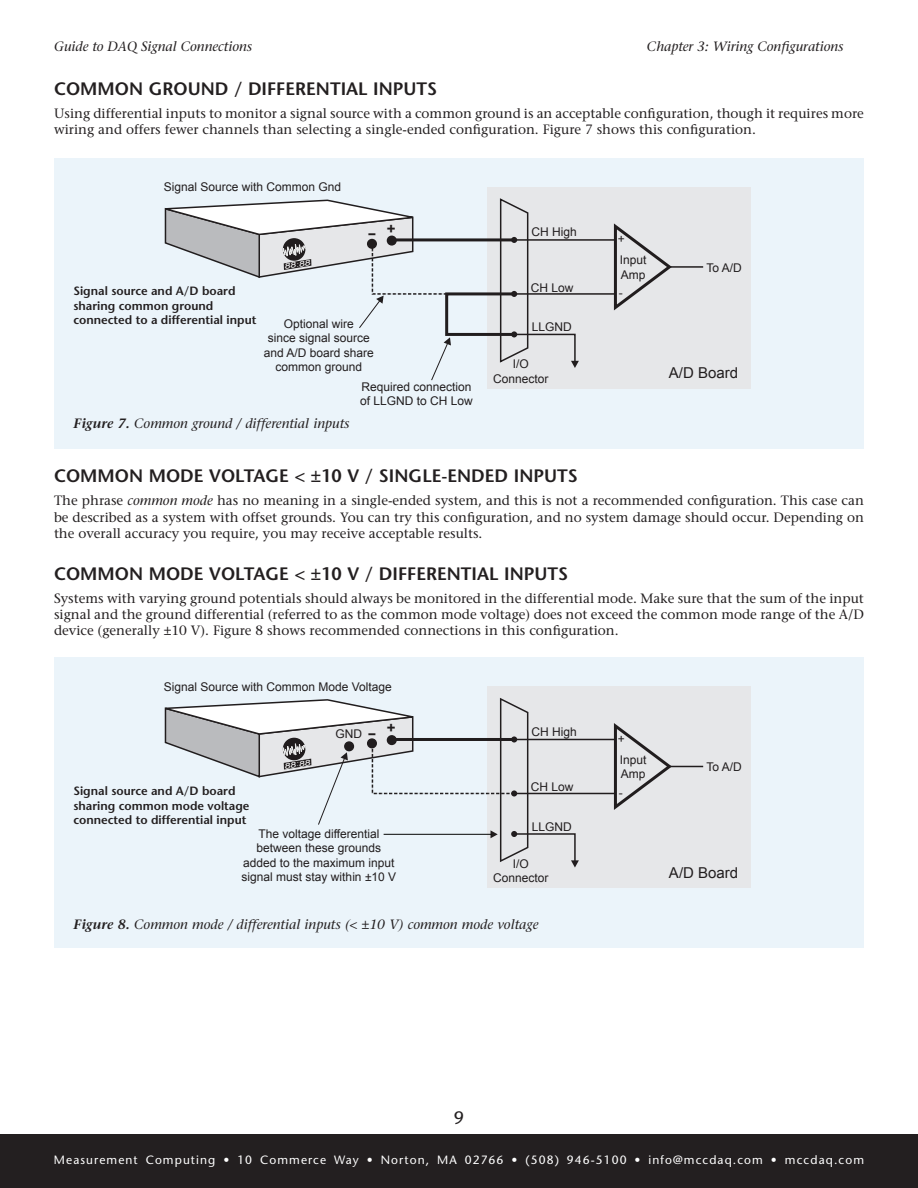
<style>
.page{position:relative;width:918px;height:1188px;background:#fff}
.page>*{position:absolute;margin:0;border:0;box-sizing:border-box;transform-origin:0 0}
.t1{font:600 18px "Stone Sans";color:#231f20}
.t2{font:18px "Stone Sans";color:#231f20}
.t3{font:15px "Arial";color:#211d1e}
.t4{font:700 15px "Arial";color:#211d1e;scale:1.71 1}
.t5{font:13.5px/16.2px "Stone Serif";color:#231f20;text-align:justify}
.t6{font:italic 13.5px "Stone Serif";color:#231f20}
.t7{font:12px/14.4px "Arial";color:#211d1e;text-align:center}
.t8{font:600 12px/14.4px "Stone Sans";color:#231f20}
.t9{font:12px "Stone Sans";letter-spacing:.09em;color:#fff}
.t10{font:italic 7.65px "Arial";color:#fff;scale:1.37 1}
.s1{font-weight:600}
.s2{font-style:italic}
</style>
<div class="page">
<div style="left:0;top:1134px;width:918px;height:54px;background:#231f20"></div>
<div style="left:54px;top:658px;width:810px;height:290px;background:#ebf4fa"></div>
<div style="left:488px;top:686px;width:263px;height:202px;background:#e6e7e9"></div>
<svg style="left:611px;top:723px;width:63px;height:87px"></svg>
<hr style="left:514px;top:739px;width:101px;height:1px;background:#211d1e">
<hr style="left:514px;top:793px;width:101px;height:1px;background:#211d1e">
<hr style="left:669px;top:766px;width:34px;height:1px;background:#211d1e">
<div style="left:54px;top:158px;width:810px;height:290px;background:#ebf4fa"></div>
<div style="left:488px;top:187px;width:263px;height:201px;background:#e6e7e9"></div>
<svg style="left:613px;top:223px;width:58px;height:88px"></svg>
<hr style="left:514px;top:239px;width:101px;height:2px;background:#211d1e">
<hr style="left:514px;top:293px;width:101px;height:2px;background:#211d1e">
<hr style="left:669px;top:266px;width:34px;height:2px;background:#211d1e">
<hr style="left:393px;top:238px;width:121px;height:3px;background:#211d1e">
<div style="left:445px;top:292px;width:71px;height:44px;border:3px solid #211d1e"></div>
<svg style="left:499px;top:198px;width:80px;height:170px"></svg>
<svg style="left:431px;top:337px;width:20px;height:44px"></svg>
<svg style="left:164px;top:697px;width:415px;height:171px"></svg>
<svg style="left:164px;top:199px;width:284px;height:130px"></svg>
<p class="t6" style="left:54px;top:38px;width:200px">Guide to DAQ Signal Connections</p>
<p class="t6" style="left:647px;top:38px;width:198px">Chapter 3: Wiring Configurations</p>
<h1 class="t1" style="left:54px;top:78px;width:374px">Common ground / differential inputs</h1>
<p class="t5" style="left:54px;top:105px;width:811px">Using differential inputs to monitor a signal source with a common ground is an acceptable configuration, though it requires more wiring and offers fewer channels than selecting a single-ended configuration. Figure 7 shows this configuration.</p>
<p class="t7" style="left:164px;top:180px;width:179px">Signal Source with Common Gnd</p>
<p class="t10" style="left:284px;top:262px;width:21px;rotate:-9deg">88 88</p>
<p class="t4" style="left:367px;top:221px;width:18px">- +</p>
<p class="t8" style="left:73px;top:284px;width:184px">Signal source and A/D board sharing common ground connected to a differential input</p>
<p class="t7" style="left:264px;top:317px;width:112px">Optional wire<br>since signal source and A/D board share common ground</p>
<p class="t7" style="left:360px;top:380px;width:114px;text-align:left">Required connection of LLGND to CH Low</p>
<p class="t6" style="left:74px;top:416px;width:278px"><span class="s1">Figure 7.</span> Common ground / differential inputs</p>
<p class="t7" style="left:531px;top:225px;width:47px">CH High</p>
<p class="t7" style="left:531px;top:280px;width:44px">CH Low</p>
<p class="t7" style="left:532px;top:320px;width:42px">LLGND</p>
<p class="t7" style="left:493px;top:357px;width:57px">I/O<br>Connector</p>
<p class="t7" style="left:618px;top:232px;width:9px">+</p>
<p class="t7" style="left:620px;top:253px;width:28px;text-align:left">Input<br>Amp</p>
<p class="t7" style="left:707px;top:260px;width:37px">To A/D</p>
<p class="t7" style="left:619px;top:286px;width:5px">-</p>
<p class="t3" style="left:669px;top:363px;width:71px">A/D Board</p>
<h1 class="t1" style="left:54px;top:465px;width:514px">Common mode voltage &lt; ±10 V / single-ended inputs</h1>
<p class="t5" style="left:54px;top:492px;width:812px">The phrase <span class="s2">common mode</span> has no meaning in a single-ended system, and this is not a recommended configuration. This case can be described as a system with offset grounds. You can try this configuration, and no system damage should occur. Depending on the overall accuracy you require, you may receive acceptable results.</p>
<h1 class="t1" style="left:54px;top:562px;width:505px">Common mode voltage &lt; ±10 V / differential inputs</h1>
<p class="t5" style="left:54px;top:590px;width:811px">Systems with varying ground potentials should always be monitored in the differential mode. Make sure that the sum of the input signal and the ground differential (referred to as the common mode voltage) does not exceed the common mode range of the A/D device (generally ±10 V). Figure 8 shows recommended connections in this configuration.</p>
<p class="t7" style="left:164px;top:679px;width:230px">Signal Source with Common Mode Voltage</p>
<p class="t10" style="left:284px;top:761px;width:21px;rotate:-9deg">88 88</p>
<p class="t4" style="left:367px;top:720px;width:18px">- +</p>
<p class="t7" style="left:335px;top:727px;width:28px">GND</p>
<p class="t8" style="left:73px;top:784px;width:178px">Signal source and A/D board sharing common mode voltage connected to differential input</p>
<p class="t7" style="left:242px;top:827px;width:156px">The voltage differential between these grounds added to the maximum input signal must stay within ±10 V</p>
<p class="t7" style="left:531px;top:724px;width:47px">CH High</p>
<p class="t7" style="left:531px;top:780px;width:44px">CH Low</p>
<p class="t7" style="left:532px;top:819px;width:42px">LLGND</p>
<p class="t7" style="left:493px;top:856px;width:57px">I/O<br>Connector</p>
<p class="t6" style="left:74px;top:916px;width:466px"><span class="s1">Figure 8.</span> Common mode / differential inputs (&lt; ±10 V) common mode voltage</p>
<p class="t7" style="left:618px;top:732px;width:9px">+</p>
<p class="t7" style="left:620px;top:753px;width:28px;text-align:left">Input<br>Amp</p>
<p class="t7" style="left:707px;top:760px;width:37px">To A/D</p>
<p class="t7" style="left:619px;top:786px;width:5px">-</p>
<p class="t3" style="left:669px;top:863px;width:71px">A/D Board</p>
<h1 class="t2" style="left:454px;top:1107px;width:12px">9</h1>
<p class="t9" style="left:54px;top:1152px;width:812px">Measurement Computing • 10 Commerce Way • Norton, MA 02766 • (508) 946-5100 • info@mccdaq.com • mccdaq.com</p>
</div>
